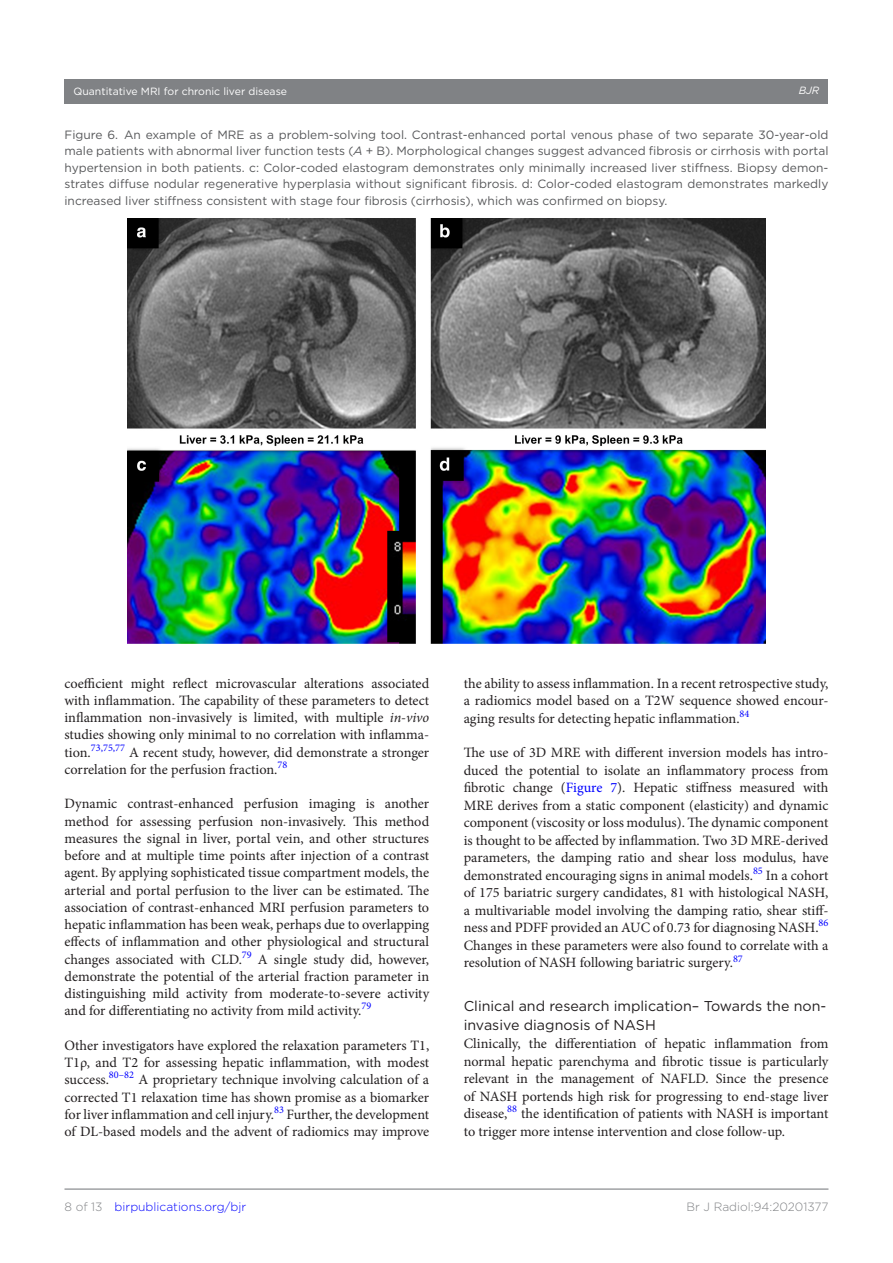
<style>
.page{position:relative;width:893px;height:1263px;background:#fff}
.page>*{position:absolute;margin:0;border:0;box-sizing:border-box;transform-origin:0 0}
.t1{font:14.25px/17.2px "Minion Pro";color:#231f20;text-align:justify}
.t2{font:14.25px/18.8px "Gotham";color:#231f20}
.t3{font:12px/16.5px "Gotham";color:#57585a;text-align:justify}
.t4{font:300 12px "Gotham";color:#00f}
.t5{font:300 12px "Gotham";color:#808285}
.t6{font:10.5px "Gotham";color:#fff}
.t7{font:italic 10.5px "Gotham";color:#fff}
.s1{font-style:italic}
.s2{color:#808285}
.s3{color:#00f}
</style>
<div class="page">
<div style="left:64px;top:79px;width:764px;height:24px;background:#808285"></div>
<hr style="left:64px;top:1188px;width:764px;height:2px;background:#808285">
<img style="left:128px;top:219px;width:637px;height:425px">
<p class="t6" style="left:74px;top:85px;width:215px">Quantitative MRI for chronic liver disease</p>
<p class="t7" style="left:799px;top:85px;width:22px">BJR</p>
<p class="t3" style="left:64px;top:126px;width:765px">Figure 6. An example of MRE as a problem-solving tool. Contrast-enhanced portal venous phase of two separate 30-year-old male patients with abnormal liver function tests (<span class="s1">A</span> + B). Morphological changes suggest advanced fibrosis or cirrhosis with portal hypertension in both patients. c: Color-coded elastogram demonstrates only minimally increased liver stiffness. Biopsy demon&shy;strates diffuse nodular regenerative hyperplasia without significant fibrosis. d: Color-coded elastogram demonstrates markedly increased liver stiffness consistent with stage four fibrosis (cirrhosis), which was confirmed on biopsy.</p>
<p class="t1" style="left:64px;top:674px;width:366px">coefficient might reflect microvascular alterations associated with inflammation. The capability of these parameters to detect inflammation non-invasively is limited, with multiple <span class="s1">in-vivo </span>studies showing only minimal to no correlation with inflamma&shy;tion.<sup>73,75,77</sup> A recent study, however, did demonstrate a stronger correlation for the perfusion fraction.<sup>78</sup></p>
<p class="t1" style="left:64px;top:795px;width:366px">Dynamic contrast-enhanced perfusion imaging is another method for assessing perfusion non-invasively. This method measures the signal in liver, portal vein, and other structures before and at multiple time points after injection of a contrast agent. By applying sophisticated tissue compartment models, the arterial and portal perfusion to the liver can be estimated. The association of contrast-enhanced MRI perfusion parameters to hepatic inflammation has been weak, perhaps due to overlapping effects of inflammation and other physiological and structural changes associated with CLD.<sup>79</sup> A single study did, however, demonstrate the potential of the arterial fraction parameter in distinguishing mild activity from moderate-to-severe activity and for differentiating no activity from mild activity.<sup>79</sup></p>
<p class="t1" style="left:64px;top:1037px;width:366px">Other investigators have explored the relaxation parameters T1, T1ρ, and T2 for assessing hepatic inflammation, with modest success.<sup>80–82</sup> A proprietary technique involving calculation of a corrected T1 relaxation time has shown promise as a biomarker for liver inflammation and cell injury.<sup>83</sup> Further, the development of DL-based models and the advent of radiomics may improve</p>
<p class="t4" style="left:64px;top:1199px;width:183px"><span class="s2">8 of 13</span> birpublications.org/bjr</p>
<p class="t1" style="left:464px;top:674px;width:366px">the ability to assess inflammation. In a recent retrospective study, a radiomics model based on a T2W sequence showed encour&shy;aging results for detecting hepatic inflammation.<sup>84</sup></p>
<p class="t1" style="left:464px;top:744px;width:366px">The use of 3D MRE with different inversion models has intro&shy;duced the potential to isolate an inflammatory process from fibrotic change (<span class="s3">Figure 7</span>). Hepatic stiffness measured with MRE derives from a static component (elasticity) and dynamic component (viscosity or loss modulus). The dynamic component is thought to be affected by inflammation. Two 3D MRE-derived parameters, the damping ratio and shear loss modulus, have demonstrated encouraging signs in animal models.<sup>85</sup> In a cohort of 175 bariatric surgery candidates, 81 with histological NASH, a multivariable model involving the damping ratio, shear stiff&shy;ness and PDFF provided an AUC of 0.73 for diagnosing NASH.<sup>86<br></sup>Changes in these parameters were also found to correlate with a resolution of NASH following bariatric surgery.<sup>87</sup></p>
<p class="t2" style="left:464px;top:997px;width:364px">Clinical and research implication– Towards the non&shy;invasive diagnosis of NASH</p>
<p class="t1" style="left:464px;top:1035px;width:366px">Clinically, the differentiation of hepatic inflammation from normal hepatic parenchyma and fibrotic tissue is particularly relevant in the management of NAFLD. Since the presence of NASH portends high risk for progressing to end-stage liver disease,<sup>88</sup> the identification of patients with NASH is important to trigger more intense intervention and close follow-up.</p>
<p class="t5" style="left:686px;top:1199px;width:143px">Br J Radiol;94:20201377</p>
</div>
